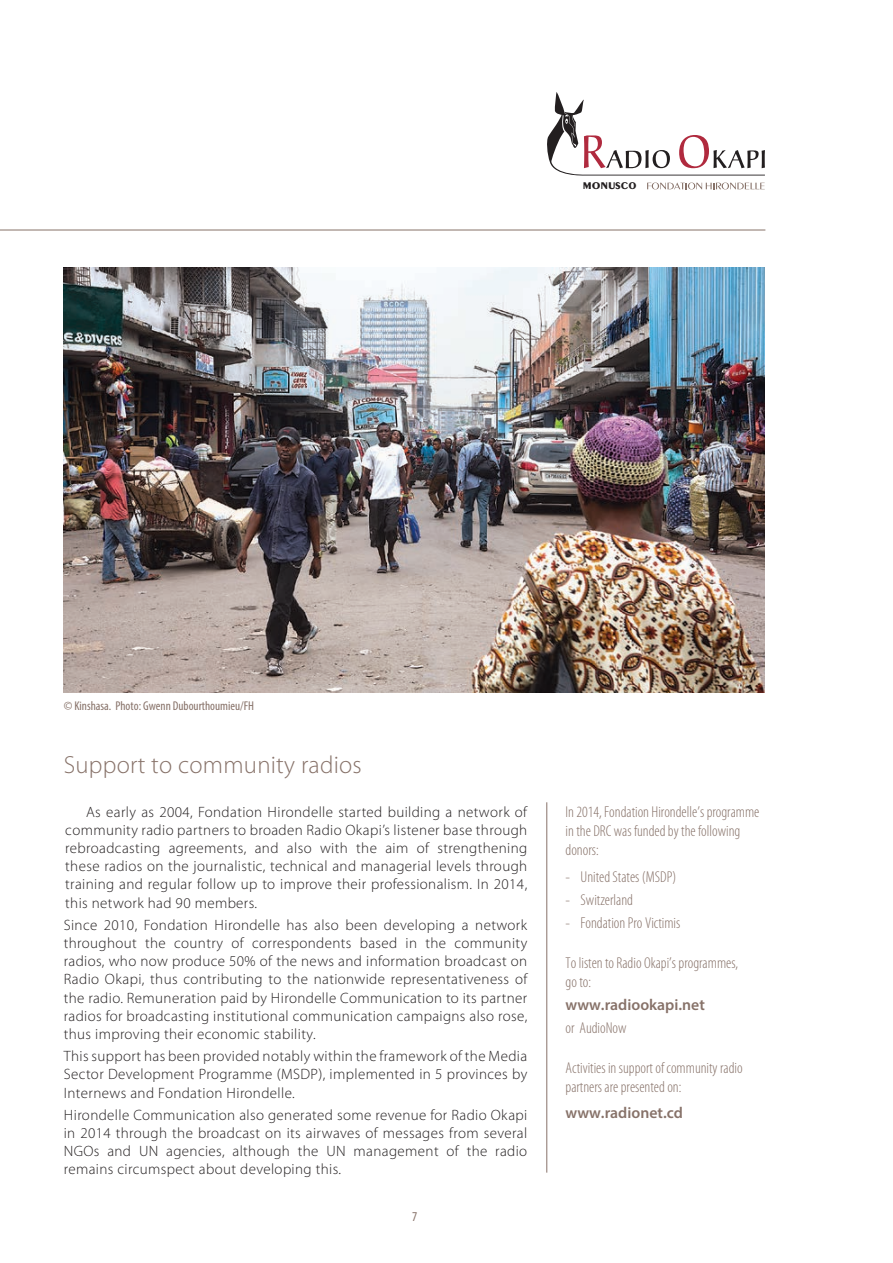
<style>
.page{position:relative;width:893px;height:1263px;background:#fff}
.page>*{position:absolute;margin:0;border:0;box-sizing:border-box;transform-origin:0 0}
.t1{font:300 24.75px "Myriad Pro";letter-spacing:.01em;color:#877269}
.t2{font:300 condensed 15.75px/18.8px "Myriad Pro";color:#877269}
.t3{font:600 15.75px "Myriad Pro";color:#877269}
.t4{font:300 15px/18.1px "Myriad Pro";letter-spacing:.025em;color:#231f20;text-align:justify}
.t5{font:condensed 13.5px "Myriad Pro";color:#877269}
.t6{font:condensed 12.75px "Myriad Pro";color:#877269}
.t7{font:700 10.35px "Peignot";color:#231f20;scale:1.08 1}
</style>
<div class="page">
<hr style="left:0;top:230px;width:765px;height:1px;background:#877269">
<hr style="left:546px;top:802px;width:1px;height:370px;background:#877269">
<img style="left:64px;top:268px;width:701px;height:424px">
<svg style="left:547px;top:92px;width:218px;height:97px"></svg>
<p class="t7" style="left:583px;top:180px;width:51px">MONUSCO</p>
<p class="t6" style="left:64px;top:698px;width:192px">© Kinshasa. Photo: Gwenn Dubourthoumieu/FH</p>
<h1 class="t1" style="left:64px;top:750px;width:300px">Support to community radios</h1>
<p class="t4" style="left:65px;top:802px;width:463px;text-indent:21px">As early as 2004, Fondation Hirondelle started building a network of community radio partners to broaden Radio Okapi’s listener base through rebroadcasting agreements, and also with the aim of strengthening these radios on the journalistic, technical and managerial levels through training and regular follow up to improve their professionalism. In 2014, this network had 90 members.</p>
<p class="t4" style="left:64px;top:916px;width:465px">Since 2010, Fondation Hirondelle has also been developing a network throughout the country of correspondents based in the community radios, who now produce 50% of the news and information broadcast on Radio Okapi, thus contributing to the nationwide representativeness of the radio. Remuneration paid by Hirondelle Communication to its partner radios for broadcasting institutional communication campaigns also rose, thus improving their economic stability.</p>
<p class="t4" style="left:64px;top:1047px;width:465px">This support has been provided notably within the framework of the Media Sector Development Programme (MSDP), implemented in 5 provinces by Internews and Fondation Hirondelle.</p>
<p class="t4" style="left:64px;top:1106px;width:465px">Hirondelle Communication also generated some revenue for Radio Okapi in 2014 through the broadcast on its airwaves of messages from several NGOs and UN agencies, although the UN management of the radio remains circumspect about developing this.</p>
<p class="t5" style="left:412px;top:1208px;width:7px">7</p>
<p class="t2" style="left:566px;top:802px;width:195px">In 2014, Fondation Hirondelle’s programme in the DRC was funded by the following donors:</p>
<p class="t2" style="left:566px;top:867px;width:112px">- United States (MSDP)</p>
<p class="t2" style="left:566px;top:890px;width:69px">- Switzerland</p>
<p class="t2" style="left:566px;top:913px;width:116px">- Fondation Pro Victimis</p>
<p class="t2" style="left:566px;top:953px;width:174px">To listen to Radio Okapi’s programmes, go to:</p>
<p class="t3" style="left:566px;top:994px;width:141px">www.radiookapi.net</p>
<p class="t2" style="left:566px;top:1018px;width:63px">or AudioNow</p>
<p class="t2" style="left:566px;top:1058px;width:179px">Activities in support of community radio partners are presented on:</p>
<p class="t3" style="left:566px;top:1102px;width:119px">www.radionet.cd</p>
</div>
